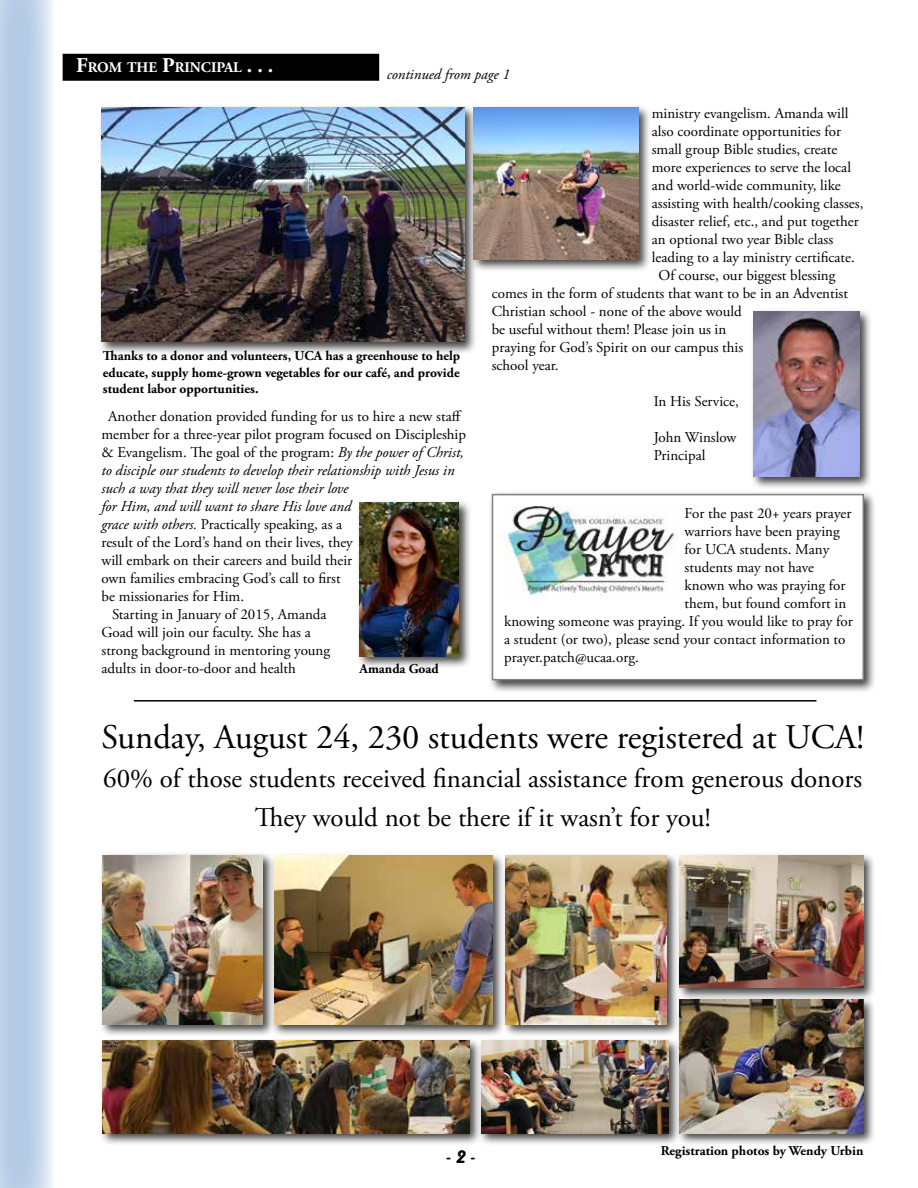
<style>
.page{position:relative;width:918px;height:1188px;background:#fff}
.page>*{position:absolute;margin:0;border:0;box-sizing:border-box;transform-origin:0 0}
.t1{font:34.5px "Adobe Garamond Pro";color:#000}
.t2{font:27px/39.2px "Adobe Garamond Pro";color:#000;text-align:center}
.t3{font:21px "Harlow Solid";color:#000}
.t4{font:15px/18px "Adobe Garamond Pro";color:#000}
.t5{font:italic 15px "Adobe Garamond Pro";color:#000}
.t6{font:700 14.7px "Adobe Garamond Pro";color:#fff}
.t7{font:700 13.5px/16.2px "Adobe Garamond Pro";color:#000;text-align:justify}
.s1{font-size:21px}
.s2{font-style:italic}
</style>
<div class="page">
<svg style="left:0;top:0;width:53px;height:1188px;background:#c2d4e9"></svg>
<div style="left:63px;top:54px;width:316px;height:27px;background:#000"></div>
<div style="left:98px;top:104px;width:379px;height:251px;background:#000;opacity:.75"></div>
<img style="left:102px;top:108px;width:362px;height:234px">
<div style="left:356px;top:499px;width:116px;height:170px;background:#000;opacity:.75"></div>
<img style="left:360px;top:503px;width:99px;height:153px">
<hr style="left:134px;top:700px;width:682px;height:2px;background:#000">
<div style="left:99px;top:852px;width:177px;height:185px;background:#000;opacity:.75"></div>
<img style="left:102px;top:855px;width:161px;height:169px">
<div style="left:99px;top:1037px;width:383px;height:109px;background:#000;opacity:.75"></div>
<img style="left:102px;top:1041px;width:367px;height:92px">
<div style="left:271px;top:852px;width:234px;height:186px;background:#000;opacity:.75"></div>
<img style="left:274px;top:856px;width:219px;height:169px">
<div style="left:502px;top:852px;width:178px;height:186px;background:#000;opacity:.75"></div>
<img style="left:506px;top:856px;width:160px;height:169px">
<div style="left:676px;top:852px;width:200px;height:149px;background:#000;opacity:.75"></div>
<img style="left:680px;top:856px;width:183px;height:132px">
<div style="left:478px;top:1037px;width:204px;height:109px;background:#000;opacity:.75"></div>
<img style="left:481px;top:1041px;width:188px;height:92px">
<div style="left:676px;top:996px;width:200px;height:150px;background:#000;opacity:.75"></div>
<img style="left:680px;top:1000px;width:183px;height:133px">
<div style="left:488px;top:490px;width:389px;height:203px;background:#000;opacity:.75"></div>
<div style="left:492px;top:494px;width:372px;height:186px;background:#fff;border:2px solid #808285"></div>
<img style="left:504px;top:506px;width:172px;height:92px">
<div style="left:750px;top:308px;width:123px;height:181px;background:#000;opacity:.75"></div>
<img style="left:753px;top:311px;width:107px;height:166px">
<div style="left:470px;top:104px;width:181px;height:169px;background:#000;opacity:.75"></div>
<img style="left:474px;top:108px;width:164px;height:151px">
<p class="t6" style="left:76px;top:59px;width:199px"><span class="s1">F</span>ROM THE <span class="s1">P</span>RINCIPAL <span class="s1">. . .</span></p>
<p class="t5" style="left:387px;top:65px;width:125px">continued from page 1</p>
<p class="t7" style="left:103px;top:348px;width:359px">Thanks to a donor and volunteers, UCA has a greenhouse to help educate, supply home-grown vegetables for our café, and provide student labor opportunities.</p>
<p class="t4" style="left:108px;top:408px;width:355px">Another donation provided funding for us to hire a new staff</p>
<p class="t4" style="left:102px;top:426px;width:366px">member for a three-year pilot program focused on Discipleship</p>
<p class="t4" style="left:102px;top:444px;width:364px">&amp; Evangelism. The goal of the program: <span class="s2">By the power of Christ,</span></p>
<p class="t5" style="left:102px;top:461px;width:355px">to disciple our students to develop their relationship with Jesus in</p>
<p class="t5" style="left:102px;top:479px;width:248px">such a way that they will never lose their love</p>
<p class="t5" style="left:102px;top:497px;width:251px">for Him, and will want to share His love and</p>
<p class="t4" style="left:102px;top:516px;width:242px"><span class="s2">grace with others.</span> Practically speaking, as a</p>
<p class="t4" style="left:102px;top:534px;width:253px">result of the Lord’s hand on their lives, they</p>
<p class="t4" style="left:102px;top:552px;width:252px">will embark on their careers and build their</p>
<p class="t4" style="left:102px;top:570px;width:241px">own families embracing God’s call to first</p>
<p class="t4" style="left:102px;top:588px;width:144px">be missionaries for Him.</p>
<p class="t4" style="left:112px;top:606px;width:216px">Starting in January of 2015, Amanda</p>
<p class="t4" style="left:102px;top:624px;width:211px">Goad will join our faculty. She has a</p>
<p class="t4" style="left:102px;top:642px;width:230px">strong background in mentoring young</p>
<p class="t4" style="left:102px;top:660px;width:196px">adults in door-to-door and health</p>
<p class="t7" style="left:360px;top:661px;width:81px">Amanda Goad</p>
<p class="t4" style="left:652px;top:105px;width:198px">ministry evangelism. Amanda will</p>
<p class="t4" style="left:652px;top:123px;width:191px">also coordinate opportunities for</p>
<p class="t4" style="left:652px;top:141px;width:187px">small group Bible studies, create</p>
<p class="t4" style="left:652px;top:159px;width:201px">more experiences to serve the local</p>
<p class="t4" style="left:652px;top:177px;width:191px">and world-wide community, like</p>
<p class="t4" style="left:652px;top:195px;width:213px">assisting with health/cooking classes,</p>
<p class="t4" style="left:652px;top:213px;width:208px">disaster relief, etc., and put together</p>
<p class="t4" style="left:652px;top:231px;width:183px">an optional two year Bible class</p>
<p class="t4" style="left:652px;top:249px;width:205px">leading to a lay ministry certificate.</p>
<p class="t4" style="left:659px;top:267px;width:178px">Of course, our biggest blessing</p>
<p class="t4" style="left:492px;top:285px;width:358px">comes in the form of students that want to be in an Adventist</p>
<p class="t4" style="left:492px;top:303px;width:252px">Christian school - none of the above would</p>
<p class="t4" style="left:492px;top:321px;width:236px">be useful without them! Please join us in</p>
<p class="t4" style="left:492px;top:339px;width:253px">praying for God’s Spirit on our campus this</p>
<p class="t4" style="left:492px;top:357px;width:68px">school year.</p>
<p class="t4" style="left:654px;top:393px;width:87px">In His Service,</p>
<p class="t4" style="left:654px;top:429px;width:84px">John Winslow<br>Principal</p>
<p class="t4" style="left:685px;top:505px;width:168px">For the past 20+ years prayer</p>
<p class="t4" style="left:685px;top:523px;width:157px">warriors have been praying</p>
<p class="t4" style="left:685px;top:541px;width:146px">for UCA students. Many</p>
<p class="t4" style="left:685px;top:559px;width:131px">students may not have</p>
<p class="t4" style="left:685px;top:577px;width:162px">known who was praying for</p>
<p class="t4" style="left:685px;top:595px;width:163px">them, but found comfort in</p>
<p class="t4" style="left:504px;top:613px;width:350px">knowing someone was praying. If you would like to pray for</p>
<p class="t4" style="left:504px;top:631px;width:343px">a student (or two), please send your contact information to</p>
<p class="t4" style="left:504px;top:649px;width:136px">prayer.patch@ucaa.org.</p>
<h1 class="t1" style="left:102px;top:716px;width:764px">Sunday, August 24, 230 students were registered at UCA!</h1>
<h2 class="t2" style="left:103px;top:760px;width:760px">60% of those students received financial assistance from generous donors<br>They would not be there if it wasn’t for you!</h2>
<h3 class="t3" style="left:446px;top:1145px;width:30px">- 2 -</h3>
<p class="t7" style="left:661px;top:1143px;width:204px">Registration photos by Wendy Urbin</p>
</div>
